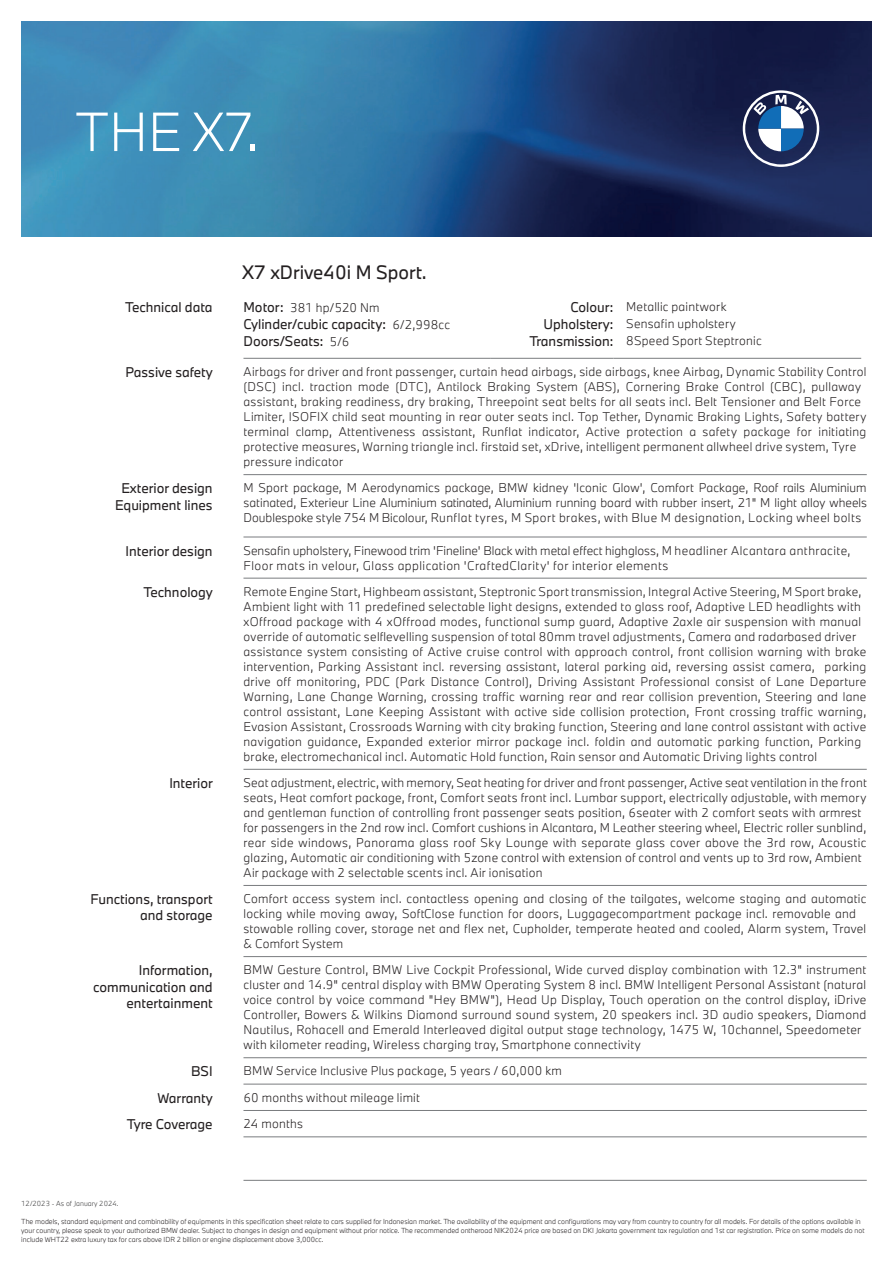
<style>
.page{position:relative;width:893px;height:1263px;background:#fff}
.page>*{position:absolute;margin:0;border:0;box-sizing:border-box;transform-origin:0 0}
.t1{font:300 51px "BMW Type Next Pro";color:#fff}
.t2{font:18px "BMW Type Next";color:#231f20}
.t3{font:13.05px/16.4px "BMW Type Next";color:#231f20;text-align:right}
.t4{font:300 11.7px/15px "BMW Type Next";letter-spacing:.025em;color:#231f20}
.t5{font:300 11.7px "BMW Type Next";letter-spacing:-.005em;color:#231f20}
.t6{font:300 6.75px/9px "BMW Type Next";color:#231f20}
.t7{font:300 6.75px "BMW Type Next";color:#3e3e3f}
.s1{font-weight:400;font-size:13.05px}
.s2{font-weight:300;font-size:11.7px}
</style>
<div class="page">
<img style="left:21px;top:21px;width:851px;height:215px">
<svg style="left:743px;top:90px;width:76px;height:77px"></svg>
<hr style="left:243px;top:1136px;width:624px;height:1px;background:#7a7c7f">
<hr style="left:243px;top:1180px;width:624px;height:1px;background:#7a7c7f">
<hr style="left:243px;top:474px;width:624px;height:1px;background:#7a7c7f">
<hr style="left:243px;top:537px;width:624px;height:1px;background:#7a7c7f">
<hr style="left:243px;top:578px;width:624px;height:1px;background:#7a7c7f">
<hr style="left:243px;top:769px;width:624px;height:1px;background:#7a7c7f">
<hr style="left:243px;top:885px;width:624px;height:1px;background:#7a7c7f">
<hr style="left:243px;top:956px;width:624px;height:1px;background:#7a7c7f">
<hr style="left:243px;top:1057px;width:624px;height:1px;background:#7a7c7f">
<hr style="left:243px;top:1084px;width:624px;height:1px;background:#7a7c7f">
<hr style="left:243px;top:1110px;width:624px;height:1px;background:#7a7c7f">
<hr style="left:243px;top:358px;width:247px;height:1px;background:#7a7c7f">
<hr style="left:490px;top:358px;width:123px;height:1px;background:#7a7c7f">
<hr style="left:613px;top:358px;width:248px;height:1px;background:#7a7c7f">
<h1 class="t1" style="left:75px;top:95px;width:185px">THE X7.</h1>
<h2 class="t2" style="left:242px;top:259px;width:186px">X7 xDrive40i M Sport.</h2>
<p class="t3" style="left:125px;top:299px;width:89px">Technical data</p>
<p class="t5" style="left:243px;top:300px;width:138px"><span class="s1">Motor:</span> 381 hp/520 Nm</p>
<p class="t4" style="left:570px;top:299px;width:158px"><span class="s1">Colour:</span> Metallic paintwork</p>
<p class="t3" style="left:243px;top:316px;width:208px">Cylinder/cubic capacity: <span class="s2">6/2,998cc</span></p>
<p class="t4" style="left:543px;top:316px;width:194px"><span class="s1">Upholstery:</span> Sensafin upholstery</p>
<p class="t3" style="left:243px;top:333px;width:107px">Doors/Seats: <span class="s2">5/6</span></p>
<p class="t4" style="left:529px;top:333px;width:234px"><span class="s1">Transmission:</span> 8Speed Sport Steptronic</p>
<p class="t3" style="left:126px;top:364px;width:89px">Passive safety</p>
<p class="t4" style="left:243px;top:364px;width:624px">Airbags for driver and front passenger, curtain head airbags, side airbags, knee Airbag, Dynamic Stability Control (DSC) incl. traction mode (DTC), Antilock Braking System (ABS), Cornering Brake Control (CBC), pullaway assistant, braking readiness, dry braking, Threepoint seat belts for all seats incl. Belt Tensioner and Belt Force Limiter, ISOFIX child seat mounting in rear outer seats incl. Top Tether, Dynamic Braking Lights, Safety battery terminal clamp, Attentiveness assistant, Runflat indicator, Active protection a safety package for initiating protective measures, Warning triangle incl. firstaid set, xDrive, intelligent permanent allwheel drive system, Tyre pressure indicator</p>
<p class="t3" style="left:115px;top:480px;width:99px;text-align:center">Exterior design<br>Equipment lines</p>
<p class="t4" style="left:243px;top:480px;width:625px;text-align:justify">M Sport package, M Aerodynamics package, BMW kidney 'Iconic Glow', Comfort Package, Roof rails Aluminium satinated, Exterieur Line Aluminium satinated, Aluminium running board with rubber insert, 21" M light alloy wheels Doublespoke style 754 M Bicolour, Runflat tyres, M Sport brakes, with Blue M designation, Locking wheel bolts</p>
<p class="t3" style="left:126px;top:542px;width:89px">Interior design</p>
<p class="t4" style="left:243px;top:543px;width:608px">Sensafin upholstery, Finewood trim 'Fineline' Black with metal effect highgloss, M headliner Alcantara anthracite,<br>Floor mats in velour, Glass application 'CraftedClarity' for interior elements</p>
<p class="t3" style="left:144px;top:583px;width:71px">Technology</p>
<p class="t4" style="left:243px;top:584px;width:624px">Remote Engine Start, Highbeam assistant, Steptronic Sport transmission, Integral Active Steering, M Sport brake, Ambient light with 11 predefined selectable light designs, extended to glass roof, Adaptive LED headlights with xOffroad package with 4 xOffroad modes, functional sump guard, Adaptive 2axle air suspension with manual override of automatic selflevelling suspension of total 80mm travel adjustments, Camera and radarbased driver assistance system consisting of Active cruise control with approach control, front collision warning with brake intervention, Parking Assistant incl. reversing assistant, lateral parking aid, reversing assist camera, parking drive off monitoring, PDC (Park Distance Control), Driving Assistant Professional consist of Lane Departure Warning, Lane Change Warning, crossing traffic warning rear and rear collision prevention, Steering and lane control assistant, Lane Keeping Assistant with active side collision protection, Front crossing traffic warning, Evasion Assistant, Crossroads Warning with city braking function, Steering and lane control assistant with active navigation guidance, Expanded exterior mirror package incl. foldin and automatic parking function, Parking brake, electromechanical incl. Automatic Hold function, Rain sensor and Automatic Driving lights control</p>
<p class="t3" style="left:169px;top:775px;width:45px">Interior</p>
<p class="t4" style="left:243px;top:775px;width:625px">Seat adjustment, electric, with memory, Seat heating for driver and front passenger, Active seat ventilation in the front seats, Heat comfort package, front, Comfort seats front incl. Lumbar support, electrically adjustable, with memory and gentleman function of controlling front passenger seats position, 6seater with 2 comfort seats with armrest for passengers in the 2nd row incl. Comfort cushions in Alcantara, M Leather steering wheel, Electric roller sunblind, rear side windows, Panorama glass roof Sky Lounge with separate glass cover above the 3rd row, Acoustic glazing, Automatic air conditioning with 5zone control with extension of control and vents up to 3rd row, Ambient Air package with 2 selectable scents incl. Air ionisation</p>
<p class="t3" style="left:91px;top:891px;width:123px">Functions, transport and storage</p>
<p class="t4" style="left:243px;top:891px;width:624px">Comfort access system incl. contactless opening and closing of the tailgates, welcome staging and automatic locking while moving away, SoftClose function for doors, Luggagecompartment package incl. removable and stowable rolling cover, storage net and flex net, Cupholder, temperate heated and cooled, Alarm system, Travel &amp; Comfort System</p>
<p class="t3" style="left:93px;top:962px;width:121px">Information, communication and entertainment</p>
<p class="t4" style="left:243px;top:962px;width:624px">BMW Gesture Control, BMW Live Cockpit Professional, Wide curved display combination with 12.3" instrument cluster and 14.9" central display with BMW Operating System 8 incl. BMW Intelligent Personal Assistant (natural voice control by voice command "Hey BMW"), Head Up Display, Touch operation on the control display, iDrive Controller, Bowers &amp; Wilkins Diamond surround sound system, 20 speakers incl. 3D audio speakers, Diamond Nautilus, Rohacell and Emerald Interleaved digital output stage technology, 1475 W, 10channel, Speedometer with kilometer reading, Wireless charging tray, Smartphone connectivity</p>
<p class="t3" style="left:191px;top:1063px;width:23px">BSI</p>
<p class="t4" style="left:243px;top:1063px;width:320px">BMW Service Inclusive Plus package, 5 years / 60,000 km</p>
<p class="t3" style="left:157px;top:1089px;width:57px">Warranty</p>
<p class="t4" style="left:243px;top:1090px;width:178px">60 months without mileage limit</p>
<p class="t3" style="left:127px;top:1116px;width:87px">Tyre Coverage</p>
<p class="t4" style="left:243px;top:1116px;width:61px">24 months</p>
<p class="t7" style="left:21px;top:1198px;width:99px">12/2023 - As of January 2024.</p>
<p class="t6" style="left:21px;top:1216px;width:845px">The models, standard equipment and combinability of equipments in this specification sheet relate to cars supplied for Indonesian market. The availability of the equipment and configurations may vary from country to country for all models. For details of the options available in your country, please speak to your authorized BMW dealer. Subject to changes in design and equipment without prior notice. The recommended ontheroad NIK2024 price are based on DKI Jakarta government tax regulation and 1st car registration. Price on some models do not include WHT22 extra luxury tax for cars above IDR 2 billion or engine displacement above 3,000cc.</p>
</div>
